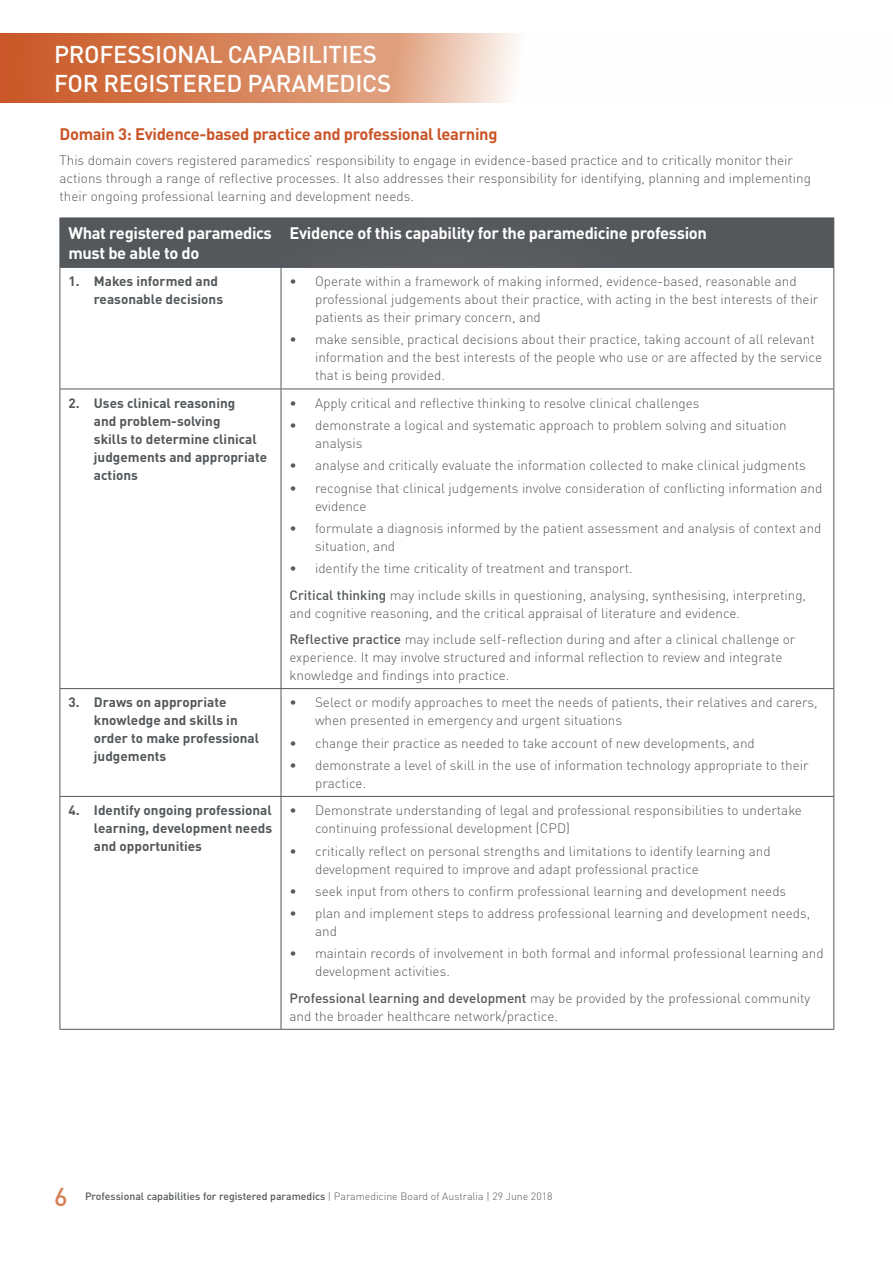
<style>
.page{position:relative;width:893px;height:1263px;background:#fff}
.page>*{position:absolute;margin:0;border:0;box-sizing:border-box;transform-origin:0 0}
.t1{font:500 25.5px "DINOT";color:#d68157}
.t2{font:500 24px/28.8px "DINOT";letter-spacing:-.01em;color:#fff}
.Table_header{font:700 16.5px/19.8px "DINOT";letter-spacing:-.02em;color:#fff}
.Subheader_span{font:700 16.5px "DINOT";letter-spacing:-.02em;color:#c95427}
.Body_span_all{font:300 13.5px/18px "DINOT";color:#54585b}
.Body{font:300 13.5px/18px "DINOT";color:#54585b}
.t3{font:700 13.5px/18px "DINOT";color:#54585b}
.t4{font:500 10.5px "DINOT";color:#54585b}
.s1{font-weight:500}
.s2{font-weight:300}
</style>
<div class="page">
<svg style="left:0;top:34px;width:518px;height:68px;background:#db8f6a"></svg>
<div style="left:61px;top:219px;width:772px;height:48px;background:#54585b"></div>
<hr style="left:60px;top:218px;width:221px;height:1px;background:#54585b">
<hr style="left:60px;top:218px;width:1px;height:49px;background:#54585b">
<hr style="left:281px;top:218px;width:553px;height:1px;background:#54585b">
<hr style="left:281px;top:218px;width:1px;height:49px;background:#54585b">
<hr style="left:833px;top:218px;width:1px;height:49px;background:#54585b">
<hr style="left:60px;top:267px;width:221px;height:1px;background:#54585b">
<hr style="left:60px;top:268px;width:1px;height:121px;background:#54585b">
<hr style="left:281px;top:267px;width:553px;height:1px;background:#54585b">
<hr style="left:281px;top:268px;width:1px;height:121px;background:#54585b">
<hr style="left:833px;top:268px;width:1px;height:121px;background:#54585b">
<hr style="left:60px;top:389px;width:221px;height:1px;background:#54585b">
<hr style="left:60px;top:389px;width:1px;height:299px;background:#54585b">
<hr style="left:281px;top:389px;width:553px;height:1px;background:#54585b">
<hr style="left:281px;top:389px;width:1px;height:299px;background:#54585b">
<hr style="left:833px;top:389px;width:1px;height:299px;background:#54585b">
<hr style="left:60px;top:688px;width:221px;height:1px;background:#54585b">
<hr style="left:60px;top:689px;width:1px;height:107px;background:#54585b">
<hr style="left:281px;top:688px;width:553px;height:1px;background:#54585b">
<hr style="left:281px;top:689px;width:1px;height:107px;background:#54585b">
<hr style="left:833px;top:689px;width:1px;height:107px;background:#54585b">
<hr style="left:60px;top:796px;width:221px;height:1px;background:#54585b">
<hr style="left:60px;top:797px;width:1px;height:232px;background:#54585b">
<hr style="left:281px;top:796px;width:553px;height:1px;background:#54585b">
<hr style="left:281px;top:797px;width:1px;height:232px;background:#54585b">
<hr style="left:833px;top:797px;width:1px;height:232px;background:#54585b">
<hr style="left:60px;top:1029px;width:221px;height:1px;background:#54585b">
<hr style="left:281px;top:1029px;width:553px;height:1px;background:#54585b">
<h2 class="t2" style="left:54px;top:39px;width:339px">PROFESSIONAL CAPABILITIES<br>FOR REGISTERED PARAMEDICS</h2>
<p class="Subheader_span" style="left:60px;top:123px;width:440px">Domain 3: Evidence-based practice and professional learning</p>
<p class="Body_span_all" style="left:60px;top:151px;width:753px">This domain covers registered paramedics’ responsibility to engage in evidence-based practice and to critically monitor their actions through a range of reflective processes. It also addresses their responsibility for identifying, planning and implementing their ongoing professional learning and development needs.</p>
<p class="Table_header" style="left:68px;top:223px;width:205px">What registered paramedics must be able to do</p>
<p class="Table_header" style="left:290px;top:223px;width:419px">Evidence of this capability for the paramedicine profession</p>
<p class="t3" style="left:94px;top:272px;width:131px;text-indent:-26px">1. Makes informed and reasonable decisions</p>
<p class="Body_span_all" style="left:315px;top:272px;width:505px;text-indent:-26px">• Operate within a framework of making informed, evidence-based, reasonable and professional judgements about their practice, with acting in the best interests of their patients as their primary concern, and</p>
<p class="Body_span_all" style="left:315px;top:330px;width:508px;text-indent:-26px">• make sensible, practical decisions about their practice, taking account of all relevant information and the best interests of the people who use or are affected by the service that is being provided.</p>
<p class="t3" style="left:94px;top:393px;width:175px;text-indent:-26px">2. Uses clinical reasoning<br>and problem-solving<br>skills to determine clinical judgements and appropriate actions</p>
<p class="Body_span_all" style="left:290px;top:394px;width:412px">• Apply critical and reflective thinking to resolve clinical challenges</p>
<p class="Body_span_all" style="left:315px;top:416px;width:473px;text-indent:-26px">• demonstrate a logical and systematic approach to problem solving and situation analysis</p>
<p class="Body_span_all" style="left:290px;top:456px;width:518px">• analyse and critically evaluate the information collected to make clinical judgments</p>
<p class="Body_span_all" style="left:315px;top:478px;width:509px;text-indent:-26px">• recognise that clinical judgements involve consideration of conflicting information and evidence</p>
<p class="Body_span_all" style="left:315px;top:519px;width:508px;text-indent:-26px">• formulate a diagnosis informed by the patient assessment and analysis of context and situation, and</p>
<p class="Body_span_all" style="left:290px;top:559px;width:345px">• identify the time criticality of treatment and transport.</p>
<p class="Body" style="left:290px;top:586px;width:518px"><span class="s1">Critical thinking</span> may include skills in questioning, analysing, synthesising, interpreting, and cognitive reasoning, and the critical appraisal of literature and evidence.</p>
<p class="Body" style="left:290px;top:630px;width:507px"><span class="s1">Reflective practice</span> may include self-reflection during and after a clinical challenge or experience. It may involve structured and informal reflection to review and integrate knowledge and findings into practice.</p>
<p class="t3" style="left:94px;top:693px;width:167px;text-indent:-26px">3. Draws on appropriate knowledge and skills in order to make professional judgements</p>
<p class="Body_span_all" style="left:315px;top:693px;width:504px;text-indent:-26px">• Select or modify approaches to meet the needs of patients, their relatives and carers, when presented in emergency and urgent situations</p>
<p class="Body_span_all" style="left:290px;top:734px;width:467px">• change their practice as needed to take account of new developments, and</p>
<p class="Body_span_all" style="left:315px;top:756px;width:495px;text-indent:-26px">• demonstrate a level of skill in the use of information technology appropriate to their practice.</p>
<p class="t3" style="left:94px;top:801px;width:180px;text-align:justify;text-indent:-26px">4. Identify ongoing professional learning, development needs and opportunities</p>
<p class="Body_span_all" style="left:315px;top:801px;width:488px;text-indent:-26px">• Demonstrate understanding of legal and professional responsibilities to undertake continuing professional development (CPD)</p>
<p class="Body_span_all" style="left:315px;top:841px;width:457px;text-indent:-26px">• critically reflect on personal strengths and limitations to identify learning and development required to improve and adapt professional practice</p>
<p class="Body_span_all" style="left:290px;top:882px;width:498px">• seek input from others to confirm professional learning and development needs</p>
<p class="Body_span_all" style="left:315px;top:904px;width:497px;text-indent:-26px">• plan and implement steps to address professional learning and development needs, and</p>
<p class="Body_span_all" style="left:315px;top:944px;width:510px;text-indent:-26px">• maintain records of involvement in both formal and informal professional learning and development activities.</p>
<p class="Body" style="left:290px;top:989px;width:522px"><span class="s1">Professional learning and development</span> may be provided by the professional community and the broader healthcare network/practice.</p>
<h1 class="t1" style="left:54px;top:1180px;width:15px">6</h1>
<p class="t4" style="left:85px;top:1190px;width:469px">Professional capabilities for registered paramedics <span class="s2">| Paramedicine Board of Australia | 29 June 2018</span></p>
</div>
